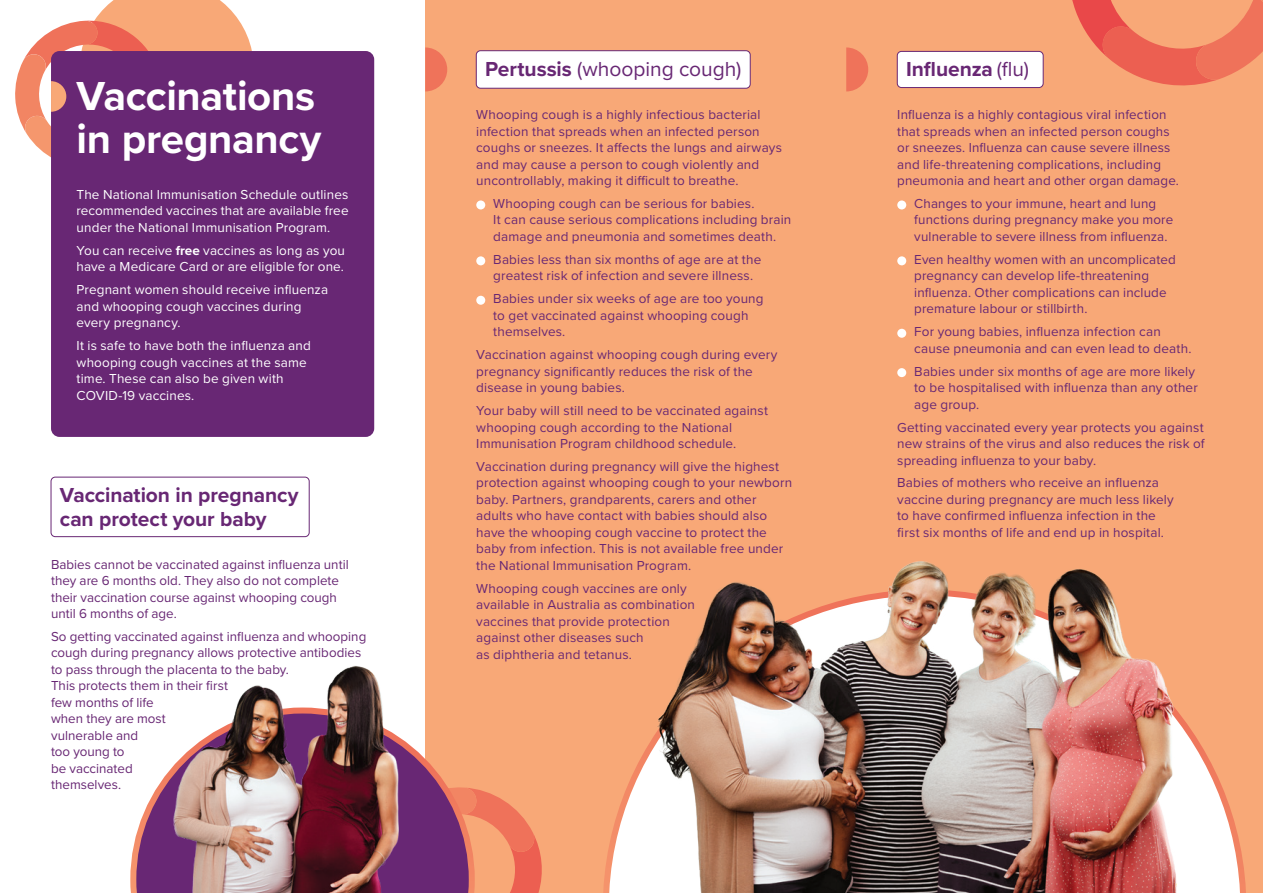
<style>
.page{position:relative;width:1263px;height:893px;background:#fff}
.page>*{position:absolute;margin:0;border:0;box-sizing:border-box;transform-origin:0 0}
.Section_Copy{font:700 42px/43.5px "Proxima Nova";letter-spacing:-.01em;color:#fff}
.Section_Copy-2{font:700 21px/24px "Proxima Nova";letter-spacing:-.005em;color:#682774}
.Section_Copy-3{font:21px "Proxima Nova";color:#682774}
.Body_Copy{font:13.5px/16.5px "Proxima Nova";letter-spacing:.01em;color:#682774}
.Body_Copy-2{font:13.5px/16.5px "Proxima Nova";letter-spacing:.01em;color:#fff}
.s1{font-weight:700}
.s2{font-weight:400}
</style>
<div class="page">
<div style="left:425px;top:0;width:838px;height:893px;background:#f8a877"></div>
<svg style="left:478px;top:789px;width:64px;height:104px"></svg>
<svg style="left:1072px;top:0;width:191px;height:86px"></svg>
<svg style="left:603px;top:749px;width:643px;height:144px"></svg>
<div style="left:897px;top:200px;width:9px;height:9px;background:#fff;border-radius:50%"></div>
<div style="left:897px;top:256px;width:9px;height:9px;background:#fff;border-radius:50%"></div>
<div style="left:897px;top:329px;width:9px;height:9px;background:#fff;border-radius:50%"></div>
<div style="left:897px;top:368px;width:9px;height:9px;background:#fff;border-radius:50%"></div>
<svg style="left:130px;top:761px;width:348px;height:132px"></svg>
<div style="left:897px;top:51px;width:146px;height:37px;background:#fff;border-radius:4px"></div>
<div style="left:897px;top:51px;width:146px;height:37px;border:1px solid #682774;border-radius:4px"></div>
<div style="left:51px;top:477px;width:259px;height:60px;border:1px solid #682774;border-radius:4px"></div>
<svg style="left:846px;top:47px;width:22px;height:44px"></svg>
<svg style="left:425px;top:47px;width:22px;height:44px"></svg>
<img style="left:646px;top:561px;width:559px;height:332px">
<div style="left:476px;top:200px;width:9px;height:9px;background:#fff;border-radius:50%"></div>
<div style="left:476px;top:256px;width:9px;height:9px;background:#fff;border-radius:50%"></div>
<div style="left:476px;top:296px;width:9px;height:9px;background:#fff;border-radius:50%"></div>
<div style="left:476px;top:51px;width:274px;height:37px;background:#fff;border-radius:4px"></div>
<div style="left:476px;top:50px;width:275px;height:39px;border:1px solid #682774;border-radius:4px"></div>
<img style="left:144px;top:666px;width:283px;height:227px">
<div style="left:51px;top:51px;width:323px;height:386px;background:#682774;border-radius:9px"></div>
<svg style="left:15px;top:0;width:237px;height:158px"></svg>
<p class="Section_Copy" style="left:77px;top:73px;width:246px">Vaccinations in pregnancy</p>
<p class="Body_Copy-2" style="left:77px;top:186px;width:274px;text-align:justify">The National Immunisation Schedule outlines recommended vaccines that are available free under the National Immunisation Program.</p>
<p class="Body_Copy-2" style="left:77px;top:242px;width:270px">You can receive <span class="s1">free</span> vaccines as long as you have a Medicare Card or are eligible for one.</p>
<p class="Body_Copy-2" style="left:77px;top:281px;width:253px">Pregnant women should receive influenza and whooping cough vaccines during every pregnancy.</p>
<p class="Body_Copy-2" style="left:77px;top:337px;width:236px">It is safe to have both the influenza and whooping cough vaccines at the same time. These can also be given with<br>COVID-19 vaccines.</p>
<p class="Section_Copy-2" style="left:60px;top:482px;width:240px">Vaccination in pregnancy can protect your baby</p>
<p class="Body_Copy" style="left:51px;top:555px;width:299px">Babies cannot be vaccinated against influenza until they are 6 months old. They also do not complete their vaccination course against whooping cough until 6 months of age.</p>
<p class="Body_Copy" style="left:51px;top:628px;width:317px">So getting vaccinated against influenza and whooping cough during pregnancy allows protective antibodies to pass through the placenta to the baby.<br>This protects them in their first<br>few months of life<br>when they are most<br>vulnerable and<br>too young to<br>be vaccinated<br>themselves.</p>
<p class="Section_Copy-3" style="left:485px;top:54px;width:258px"><span class="s1">Pertussis</span> (whooping cough)</p>
<p class="Body_Copy" style="left:476px;top:106px;width:307px">Whooping cough is a highly infectious bacterial infection that spreads when an infected person coughs or sneezes. It affects the lungs and airways and may cause a person to cough violently and uncontrollably, making it difficult to breathe.</p>
<p class="Body_Copy" style="left:493px;top:195px;width:300px">Whooping cough can be serious for babies.<br>It can cause serious complications including brain damage and pneumonia and sometimes death.</p>
<p class="Body_Copy" style="left:493px;top:251px;width:269px">Babies less than six months of age are at the greatest risk of infection and severe illness.</p>
<p class="Body_Copy" style="left:493px;top:290px;width:272px">Babies under six weeks of age are too young to get vaccinated against whooping cough themselves.</p>
<p class="Body_Copy" style="left:476px;top:346px;width:303px">Vaccination against whooping cough during every pregnancy significantly reduces the risk of the disease in young babies.</p>
<p class="Body_Copy" style="left:476px;top:402px;width:293px">Your baby will still need to be vaccinated against whooping cough according to the National<br>Immunisation Program childhood schedule.</p>
<p class="Body_Copy" style="left:476px;top:458px;width:317px">Vaccination during pregnancy will give the highest protection against whooping cough to your newborn baby. Partners, grandparents, carers and other adults who have contact with babies should also have the whooping cough vaccine to protect the baby from infection. This is not available free under the National Immunisation Program.</p>
<p class="Body_Copy" style="left:476px;top:579px;width:220px">Whooping cough vaccines are only available in Australia as combination vaccines that provide protection against other diseases such<br>as diphtheria and tetanus.</p>
<p class="Section_Copy-2" style="left:906px;top:57px;width:124px">Influenza <span class="s2">(flu)</span></p>
<p class="Body_Copy" style="left:897px;top:106px;width:283px">Influenza is a highly contagious viral infection that spreads when an infected person coughs or sneezes. Influenza can cause severe illness and life-threatening complications, including pneumonia and heart and other organ damage.</p>
<p class="Body_Copy" style="left:914px;top:195px;width:260px">Changes to your immune, heart and lung functions during pregnancy make you more vulnerable to severe illness from influenza.</p>
<p class="Body_Copy" style="left:914px;top:251px;width:263px">Even healthy women with an uncomplicated pregnancy can develop life-threatening influenza. Other complications can include premature labour or stillbirth.</p>
<p class="Body_Copy" style="left:914px;top:323px;width:279px">For young babies, influenza infection can cause pneumonia and can even lead to death.</p>
<p class="Body_Copy" style="left:914px;top:362px;width:285px">Babies under six months of age are more likely to be hospitalised with influenza than any other age group.</p>
<p class="Body_Copy" style="left:897px;top:418px;width:309px;text-align:justify">Getting vaccinated every year protects you against new strains of the virus and also reduces the risk of spreading influenza to your baby.</p>
<p class="Body_Copy" style="left:897px;top:474px;width:278px">Babies of mothers who receive an influenza vaccine during pregnancy are much less likely to have confirmed influenza infection in the first six months of life and end up in hospital.</p>
</div>
